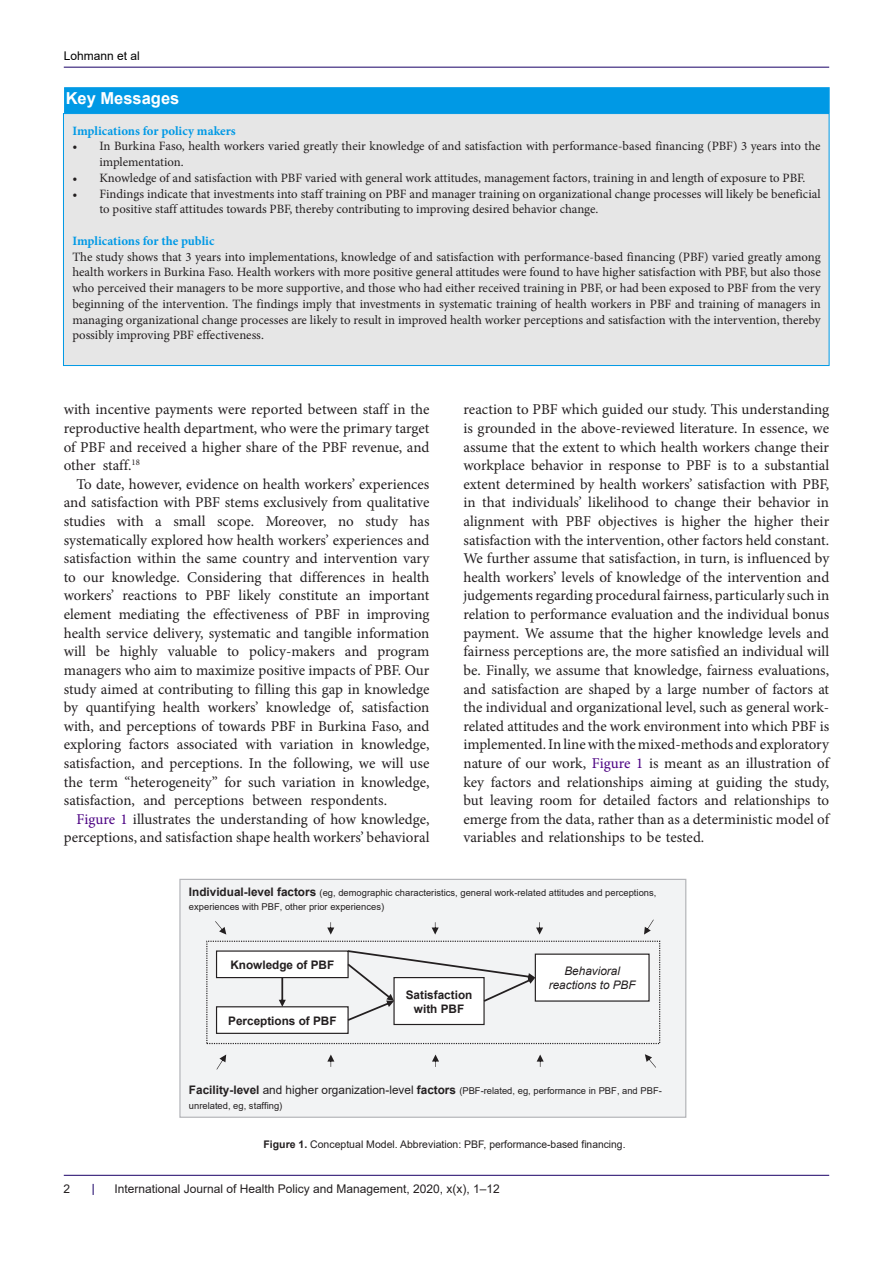
<style>
.page{position:relative;width:893px;height:1263px;background:#fff}
.page>*{position:absolute;margin:0;border:0;box-sizing:border-box;transform-origin:0 0}
.t1{font:700 16.5px "Arial";color:#fff}
.t2{font:15px/18.6px "Minion Pro";color:#231f20;text-align:justify}
.t3{font:12.75px/15.8px "Minion Pro";letter-spacing:-.005em;color:#231f20}
.t4{font:700 12.75px "Minion Pro";color:#0099e5}
.t5{font:12px "Arial";color:#231f20}
.t6{font:12px "Arial";color:#000001}
.t7{font:700 11.7px/14.1px "Arial";color:#231f20;text-align:center}
.t8{font:italic 11.7px/14.1px "Arial";color:#231f20;text-align:center}
.t9{font:10.5px "Arial";color:#231f20}
.t10{font:9.3px/14.5px "Arial";color:#231f20}
.s1{color:#4b0082}
.s2{font-weight:700;font-size:11.7px}
.s3{font-size:11.7px}
.s4{font-weight:700}
</style>
<div class="page">
<hr style="left:64px;top:67px;width:765px;height:1px;background:#190066">
<hr style="left:64px;top:1175px;width:765px;height:1px;background:#190066">
<div style="left:63px;top:113px;width:766px;height:253px;background:#e6e6e6;border:1px solid #0099e5"></div>
<div style="left:64px;top:87px;width:766px;height:26px;background:#0099e5;border:2px solid #0099e5"></div>
<div style="left:180px;top:879px;width:506px;height:238px;background:#f2f3f4"></div>
<div style="left:179px;top:879px;width:507px;height:239px;border:1px solid #b2b3b7"></div>
<div style="left:394px;top:977px;width:90px;height:47px;background:#fff"></div>
<div style="left:393px;top:977px;width:92px;height:48px;border:1px solid #231f20"></div>
<div style="left:217px;top:1007px;width:131px;height:26px;background:#fff"></div>
<div style="left:216px;top:1006px;width:133px;height:28px;border:1px solid #231f20"></div>
<img style="left:217px;top:1011px;width:1px;height:17px">
<div style="left:535px;top:954px;width:114px;height:47px;background:#fff"></div>
<div style="left:535px;top:953px;width:115px;height:49px;border:1px solid #231f20"></div>
<img style="left:536px;top:959px;width:1px;height:37px">
<div style="left:217px;top:951px;width:131px;height:26px;background:#fff"></div>
<div style="left:216px;top:950px;width:133px;height:28px;border:1px solid #231f20"></div>
<img style="left:217px;top:956px;width:1px;height:17px">
<svg style="left:347px;top:950px;width:188px;height:71px"></svg>
<svg style="left:279px;top:977px;width:7px;height:30px"></svg>
<svg style="left:215px;top:921px;width:11px;height:13px"></svg>
<svg style="left:644px;top:919px;width:10px;height:15px"></svg>
<svg style="left:327px;top:922px;width:7px;height:12px"></svg>
<svg style="left:432px;top:922px;width:7px;height:12px"></svg>
<svg style="left:536px;top:922px;width:7px;height:12px"></svg>
<svg style="left:645px;top:1054px;width:11px;height:14px"></svg>
<svg style="left:216px;top:1054px;width:10px;height:15px"></svg>
<svg style="left:327px;top:1054px;width:7px;height:13px"></svg>
<svg style="left:432px;top:1054px;width:7px;height:13px"></svg>
<svg style="left:537px;top:1054px;width:7px;height:13px"></svg>
<p class="t6" style="left:64px;top:48px;width:78px">Lohmann et al</p>
<p class="t1" style="left:66px;top:86px;width:115px">Key Messages</p>
<p class="t4" style="left:72px;top:121px;width:165px">Implications for policy makers</p>
<p class="t3" style="left:99px;top:138px;width:723px;text-indent:-27px">• In Burkina Faso, health workers varied greatly their knowledge of and satisfaction with performance-based financing (PBF) 3 years into the implementation.</p>
<p class="t3" style="left:72px;top:170px;width:734px">• Knowledge of and satisfaction with PBF varied with general work attitudes, management factors, training in and length of exposure to PBF.</p>
<p class="t3" style="left:99px;top:186px;width:723px;text-indent:-27px">• Findings indicate that investments into staff training on PBF and manager training on organizational change processes will likely be beneficial to positive staff attitudes towards PBF, thereby contributing to improving desired behavior change.</p>
<p class="t4" style="left:72px;top:232px;width:144px">Implications for the public</p>
<p class="t3" style="left:72px;top:249px;width:750px;text-align:justify">The study shows that 3 years into implementations, knowledge of and satisfaction with performance-based financing (PBF) varied greatly among health workers in Burkina Faso. Health workers with more positive general attitudes were found to have higher satisfaction with PBF, but also those who perceived their managers to be more supportive, and those who had either received training in PBF, or had been exposed to PBF from the very beginning of the intervention. The findings imply that investments in systematic training of health workers in PBF and training of managers in managing organizational change processes are likely to result in improved health worker perceptions and satisfaction with the intervention, thereby possibly improving PBF effectiveness.</p>
<p class="t2" style="left:64px;top:400px;width:367px">with incentive payments were reported between staff in the reproductive health department, who were the primary target of PBF and received a higher share of the PBF revenue, and other staff.<sup>18</sup></p>
<p class="t2" style="left:64px;top:475px;width:367px;text-indent:13px">To date, however, evidence on health workers’ experiences and satisfaction with PBF stems exclusively from qualitative studies with a small scope. Moreover, no study has systematically explored how health workers’ experiences and satisfaction within the same country and intervention vary to our knowledge. Considering that differences in health workers’ reactions to PBF likely constitute an important element mediating the effectiveness of PBF in improving health service delivery, systematic and tangible information will be highly valuable to policy-makers and program managers who aim to maximize positive impacts of PBF. Our study aimed at contributing to filling this gap in knowledge by quantifying health workers’ knowledge of, satisfaction with, and perceptions of towards PBF in Burkina Faso, and exploring factors associated with variation in knowledge, satisfaction, and perceptions. In the following, we will use the term “heterogeneity” for such variation in knowledge, satisfaction, and perceptions between respondents.</p>
<p class="t2" style="left:64px;top:810px;width:367px;text-align:right"><span class="s1">Figure 1</span> illustrates the understanding of how knowledge, perceptions, and satisfaction shape health workers’ behavioral</p>
<p class="t2" style="left:463px;top:400px;width:367px">reaction to PBF which guided our study. This understanding is grounded in the above-reviewed literature. In essence, we assume that the extent to which health workers change their workplace behavior in response to PBF is to a substantial extent determined by health workers’ satisfaction with PBF, in that individuals’ likelihood to change their behavior in alignment with PBF objectives is higher the higher their satisfaction with the intervention, other factors held constant.<br>We further assume that satisfaction, in turn, is influenced by health workers’ levels of knowledge of the intervention and judgements regarding procedural fairness, particularly such in relation to performance evaluation and the individual bonus payment. We assume that the higher knowledge levels and fairness perceptions are, the more satisfied an individual will be. Finally, we assume that knowledge, fairness evaluations, and satisfaction are shaped by a large number of factors at the individual and organizational level, such as general work&shy;related attitudes and the work environment into which PBF is implemented. In line with the mixed-methods and exploratory nature of our work, <span class="s1">Figure 1</span> is meant as an illustration of key factors and relationships aiming at guiding the study, but leaving room for detailed factors and relationships to emerge from the data, rather than as a deterministic model of variables and relationships to be tested.</p>
<p class="t10" style="left:189px;top:885px;width:469px"><span class="s2">Individual-level factors</span> (eg, demographic characteristics, general work-related attitudes and perceptions, experiences with PBF, other prior experiences)</p>
<p class="t7" style="left:230px;top:958px;width:105px">Knowledge of PBF</p>
<p class="t7" style="left:228px;top:1014px;width:110px">Perceptions of PBF</p>
<p class="t7" style="left:406px;top:987px;width:68px">Satisfaction with PBF</p>
<p class="t8" style="left:549px;top:964px;width:88px">Behavioral reactions to PBF</p>
<p class="t10" style="left:189px;top:1083px;width:474px"><span class="s2">Facility-level</span> <span class="s3">and higher organization-level</span> <span class="s2">factors</span> (PBF-related, eg, performance in PBF, and PBF&shy;unrelated, eg, staffing)</p>
<p class="t9" style="left:264px;top:1137px;width:363px"><span class="s4">Figure 1.</span> Conceptual Model. Abbreviation: PBF, performance-based financing.</p>
<p class="t5" style="left:64px;top:1180px;width:8px">2</p>
<p class="t5" style="left:114px;top:1180px;width:387px">International Journal of Health Policy and Management, 2020, x(x), 1–12</p>
</div>
